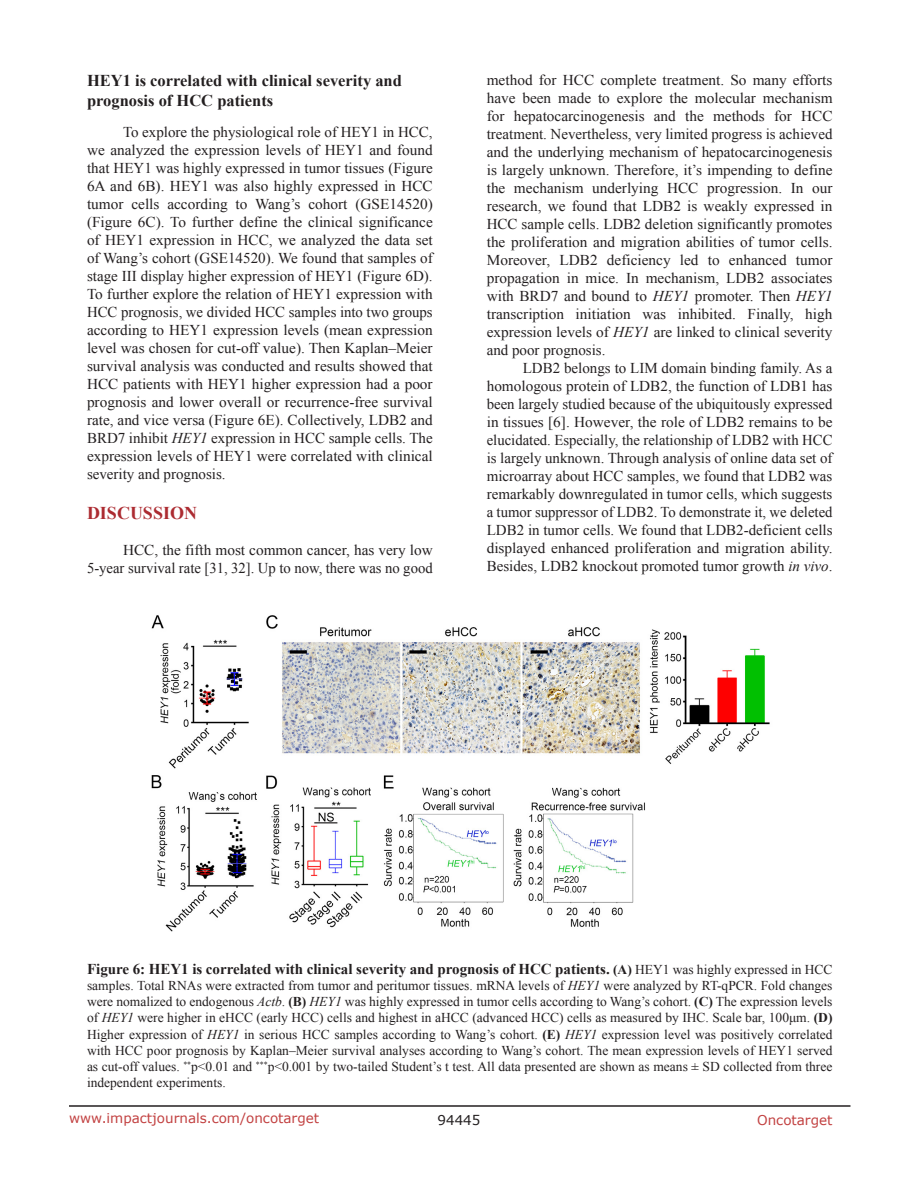
<style>
.page{position:relative;width:918px;height:1188px;background:#fff}
.page>*{position:absolute;margin:0;border:0;box-sizing:border-box;transform-origin:0 0}
.Heading{font:700 18px "Times New Roman";color:#ac2b31}
.SubHeading{font:700 16.5px/19.8px "Times New Roman";color:#231f20}
.BodyText{font:15px/18px "Times New Roman";color:#231f20;text-align:justify}
.figuretext{font:700 15px "Times New Roman";color:#231f20}
.figuretext-2{font:13.5px/16.2px "Times New Roman";color:#231f20;text-align:justify}
.t1{font:13.5px "Verdana";color:#c24141}
.t2{font:13.5px "Verdana";color:#231f20}
.s1{font-style:italic}
.s2{font-size:13.5px}
.s3{font-weight:400;font-size:13.5px}
.s4{font-weight:700}
</style>
<div class="page">
<hr style="left:69px;top:1105px;width:781px;height:2px;background:#231f20">
<img style="left:151px;top:615px;width:619px;height:317px">
<p class="SubHeading" style="left:87px;top:70px;width:317px">HEY1 is correlated with clinical severity and prognosis of HCC patients</p>
<p class="BodyText" style="left:87px;top:123px;width:347px;text-indent:36px">To explore the physiological role of HEY1 in HCC, we analyzed the expression levels of HEY1 and found that HEY1 was highly expressed in tumor tissues (Figure 6A and 6B). HEY1 was also highly expressed in HCC tumor cells according to Wang’s cohort (GSE14520) (Figure 6C). To further define the clinical significance of HEY1 expression in HCC, we analyzed the data set of Wang’s cohort (GSE14520). We found that samples of stage III display higher expression of HEY1 (Figure 6D).<br>To further explore the relation of HEY1 expression with HCC prognosis, we divided HCC samples into two groups according to HEY1 expression levels (mean expression level was chosen for cut-off value). Then Kaplan–Meier survival analysis was conducted and results showed that HCC patients with HEY1 higher expression had a poor prognosis and lower overall or recurrence-free survival rate, and vice versa (Figure 6E). Collectively, LDB2 and BRD7 inhibit <span class="s1">HEY1</span> expression in HCC sample cells. The expression levels of HEY1 were correlated with clinical severity and prognosis.</p>
<p class="Heading" style="left:87px;top:501px;width:112px">DISCUSSION</p>
<p class="BodyText" style="left:87px;top:541px;width:347px;text-align:right">HCC, the fifth most common cancer, has very low<br>5-year survival rate [31, 32]. Up to now, there was no good</p>
<p class="BodyText" style="left:487px;top:71px;width:347px">method for HCC complete treatment. So many efforts have been made to explore the molecular mechanism for hepatocarcinogenesis and the methods for HCC treatment. Nevertheless, very limited progress is achieved and the underlying mechanism of hepatocarcinogenesis is largely unknown. Therefore, it’s impending to define the mechanism underlying HCC progression. In our research, we found that LDB2 is weakly expressed in HCC sample cells. LDB2 deletion significantly promotes the proliferation and migration abilities of tumor cells.<br>Moreover, LDB2 deficiency led to enhanced tumor propagation in mice. In mechanism, LDB2 associates with BRD7 and bound to <span class="s1">HEY1</span> promoter. Then <span class="s1">HEY1 </span>transcription initiation was inhibited. Finally, high expression levels of <span class="s1">HEY1</span> are linked to clinical severity and poor prognosis.</p>
<p class="BodyText" style="left:487px;top:359px;width:347px;text-indent:36px">LDB2 belongs to LIM domain binding family. As a homologous protein of LDB2, the function of LDB1 has been largely studied because of the ubiquitously expressed in tissues [6]. However, the role of LDB2 remains to be elucidated. Especially, the relationship of LDB2 with HCC is largely unknown. Through analysis of online data set of microarray about HCC samples, we found that LDB2 was remarkably downregulated in tumor cells, which suggests a tumor suppressor of LDB2. To demonstrate it, we deleted LDB2 in tumor cells. We found that LDB2-deficient cells displayed enhanced proliferation and migration ability.<br>Besides, LDB2 knockout promoted tumor growth <span class="s1">in vivo</span>.</p>
<p class="figuretext" style="left:87px;top:958px;width:747px">Figure 6: HEY1 is correlated with clinical severity and prognosis of HCC patients. <span class="s2">(A)</span> <span class="s3">HEY1 was highly expressed in HCC</span></p>
<p class="figuretext-2" style="left:87px;top:977px;width:747px">samples. Total RNAs were extracted from tumor and peritumor tissues. mRNA levels of <span class="s1">HEY1</span> were analyzed by RT-qPCR. Fold changes were nomalized to endogenous <span class="s1">Actb</span>. <span class="s4">(B)</span> <span class="s1">HEY1</span> was highly expressed in tumor cells according to Wang’s cohort. <span class="s4">(C)</span> The expression levels of <span class="s1">HEY1</span> were higher in eHCC (early HCC) cells and highest in aHCC (advanced HCC) cells as measured by IHC. Scale bar, 100μm. <span class="s4">(D)<br></span>Higher expression of <span class="s1">HEY1</span> in serious HCC samples according to Wang’s cohort. <span class="s4">(E)</span> <span class="s1">HEY1</span> expression level was positively correlated with HCC poor prognosis by Kaplan–Meier survival analyses according to Wang’s cohort. The mean expression levels of HEY1 served as cut-off values. <sup>**</sup>p&lt;0.01 and <sup>***</sup>p&lt;0.001 by two-tailed Student’s t test. All data presented are shown as means ± SD collected from three independent experiments.</p>
<p class="t1" style="left:69px;top:1109px;width:252px">www.impactjournals.com/oncotarget</p>
<p class="t2" style="left:438px;top:1111px;width:44px">94445</p>
<p class="t1" style="left:757px;top:1111px;width:77px">Oncotarget</p>
</div>
